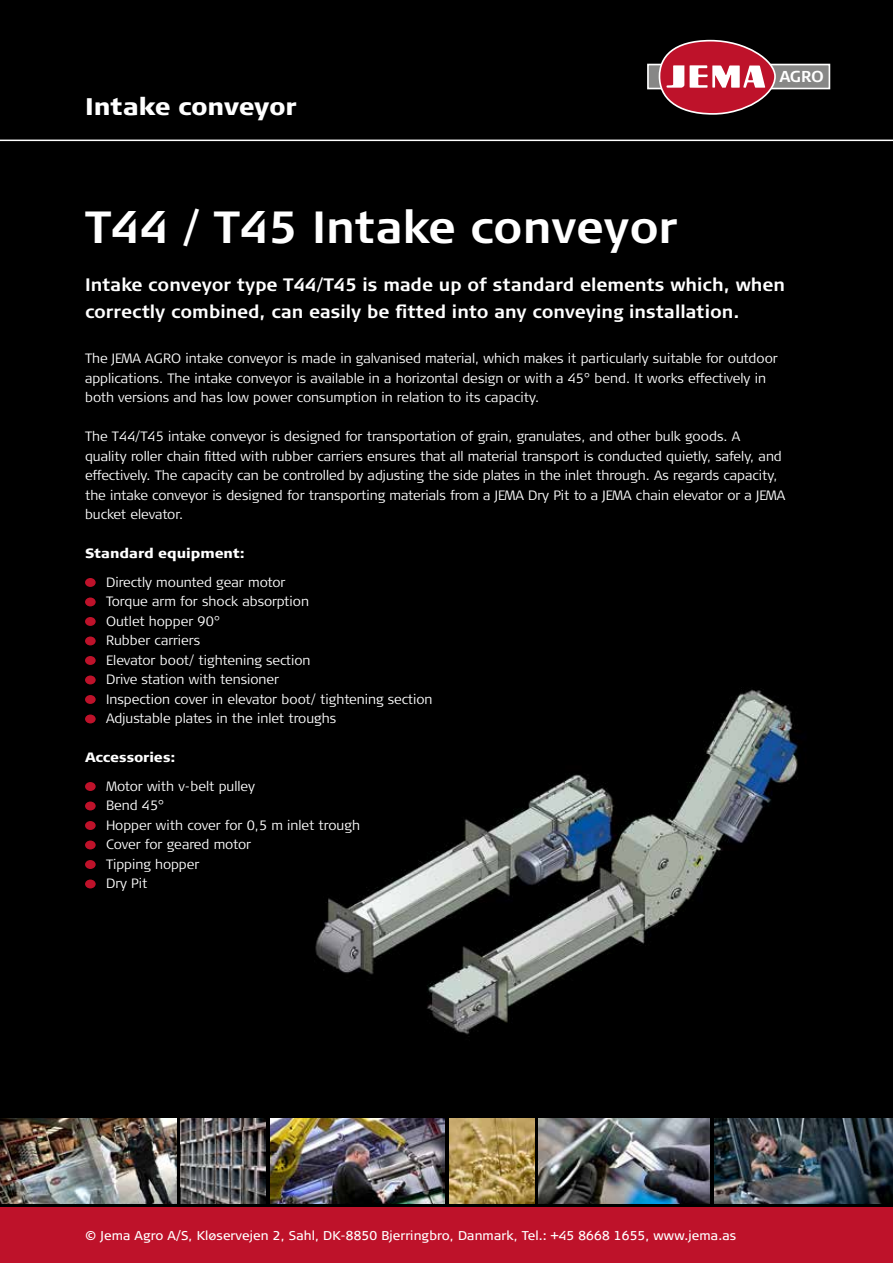
<style>
.page{position:relative;width:893px;height:1263px;background:#fff}
.page>*{position:absolute;margin:0;border:0;box-sizing:border-box;transform-origin:0 0}
.t1{font:700 45px "Signa Column";color:#fff}
.t2{font:900 24px "Signa Column";letter-spacing:-.01em;color:#fff}
.t3{font:700 18px/27px "Signa Column";color:#fff}
.t4{font:700 15.75px "Signa Column";color:#fff}
.t5{font:300 13.5px/19.5px "Signa Column";color:#fff}
.t6{font:900 13.5px "Signa Column";color:#fff}
.t7{font:12.75px "Signa Column";letter-spacing:.01em;color:#fff}
</style>
<div class="page">
<div style="left:0;top:0;width:893px;height:1209px;background:#000"></div>
<img style="left:315px;top:689px;width:483px;height:346px">
<div style="left:0;top:1208px;width:893px;height:55px;background:#be122a"></div>
<div style="left:85px;top:578px;width:11px;height:9px;background:#be122a;border-radius:50%"></div>
<div style="left:85px;top:597px;width:11px;height:9px;background:#be122a;border-radius:50%"></div>
<div style="left:85px;top:617px;width:11px;height:9px;background:#be122a;border-radius:50%"></div>
<div style="left:85px;top:636px;width:11px;height:9px;background:#be122a;border-radius:50%"></div>
<div style="left:85px;top:656px;width:11px;height:9px;background:#be122a;border-radius:50%"></div>
<div style="left:85px;top:675px;width:11px;height:9px;background:#be122a;border-radius:50%"></div>
<div style="left:85px;top:695px;width:11px;height:9px;background:#be122a;border-radius:50%"></div>
<div style="left:85px;top:714px;width:11px;height:9px;background:#be122a;border-radius:50%"></div>
<div style="left:85px;top:782px;width:11px;height:9px;background:#be122a;border-radius:50%"></div>
<div style="left:85px;top:801px;width:11px;height:9px;background:#be122a;border-radius:50%"></div>
<div style="left:85px;top:821px;width:11px;height:9px;background:#be122a;border-radius:50%"></div>
<div style="left:85px;top:840px;width:11px;height:9px;background:#be122a;border-radius:50%"></div>
<div style="left:85px;top:860px;width:11px;height:9px;background:#be122a;border-radius:50%"></div>
<div style="left:85px;top:879px;width:11px;height:9px;background:#be122a;border-radius:50%"></div>
<div style="left:648px;top:65px;width:181px;height:24px;background:#878786"></div>
<div style="left:647px;top:64px;width:183px;height:25px;border:2px solid #fff"></div>
<svg style="left:658px;top:40px;width:119px;height:75px"></svg>
<hr style="left:0;top:140px;width:893px;height:1px;background:#fff">
<img style="left:0;top:1118px;width:176px;height:85px">
<img style="left:270px;top:1118px;width:175px;height:85px">
<img style="left:539px;top:1118px;width:171px;height:85px">
<img style="left:181px;top:1118px;width:85px;height:85px">
<img style="left:449px;top:1118px;width:85px;height:85px">
<img style="left:714px;top:1118px;width:179px;height:85px">
<h2 class="t2" style="left:85px;top:91px;width:213px">Intake conveyor</h2>
<h1 class="t1" style="left:85px;top:201px;width:594px">T44 / T45 Intake conveyor</h1>
<p class="t4" style="left:779px;top:68px;width:46px">AGRO</p>
<h3 class="t3" style="left:85px;top:272px;width:701px">Intake conveyor type T44/T45 is made up of standard elements which, when correctly combined, can easily be fitted into any conveying installation.</h3>
<p class="t5" style="left:85px;top:349px;width:694px">The JEMA AGRO intake conveyor is made in galvanised material, which makes it particularly suitable for outdoor applications. The intake conveyor is available in a horizontal design or with a 45° bend. It works effectively in both versions and has low power consumption in relation to its capacity.</p>
<p class="t5" style="left:85px;top:427px;width:702px">The T44/T45 intake conveyor is designed for transportation of grain, granulates, and other bulk goods. A quality roller chain fitted with rubber carriers ensures that all material transport is conducted quietly, safely, and effectively. The capacity can be controlled by adjusting the side plates in the inlet through. As regards capacity, the intake conveyor is designed for transporting materials from a JEMA Dry Pit to a JEMA chain elevator or a JEMA bucket elevator.</p>
<p class="t6" style="left:85px;top:545px;width:161px">Standard equipment:</p>
<p class="t5" style="left:106px;top:572px;width:328px">Directly mounted gear motor<br>Torque arm for shock absorption<br>Outlet hopper 90°<br>Rubber carriers<br>Elevator boot/ tightening section<br>Drive station with tensioner<br>Inspection cover in elevator boot/ tightening section<br>Adjustable plates in the inlet troughs</p>
<p class="t6" style="left:85px;top:749px;width:92px">Accessories:</p>
<p class="t5" style="left:106px;top:776px;width:255px">Motor with v-belt pulley<br>Bend 45°<br>Hopper with cover for 0,5 m inlet trough<br>Cover for geared motor<br>Tipping hopper<br>Dry Pit</p>
<p class="t7" style="left:85px;top:1228px;width:653px">© Jema Agro A/S, Kløservejen 2, Sahl, DK-8850 Bjerringbro, Danmark, Tel.: +45 8668 1655, www.jema.as</p>
</div>
